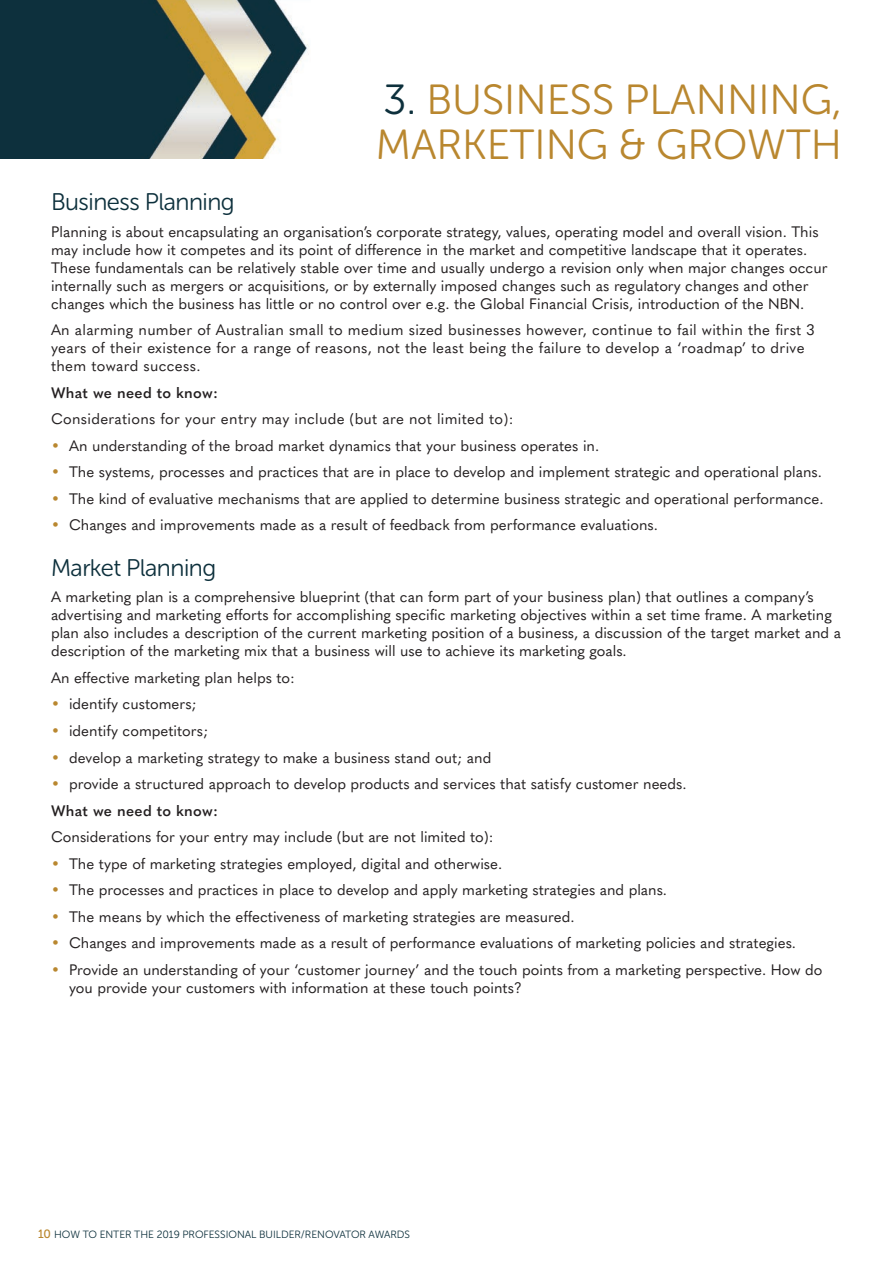
<style>
.page{position:relative;width:893px;height:1263px;background:#fff}
.page>*{position:absolute;margin:0;border:0;box-sizing:border-box;transform-origin:0 0}
.Header_R_align{font:42px/45px "Museo Sans Rounded 300";color:#b9872f}
.Sub_header_L_align{font:24px "Museo Sans Rounded 300";letter-spacing:-.02em;color:#0d303c}
.Body{font:15px/18px "Quasimoda";color:#231f20}
.Body-2{font:15px/18px "Quasimoda";letter-spacing:.02em;color:#231f20}
.Body-3{font:600 15px "Quasimoda";letter-spacing:.02em;color:#231f20}
.t1{font:10.5px "Museo Sans Rounded 300";color:#0d303c}
.s1{color:#0d303c}
.s2{color:#b9872f}
.s3{font-family:"Museo Sans Rounded 500";font-size:12px;color:#b9872f}
</style>
<div class="page">
<img style="left:0;top:0;width:309px;height:159px">
<p class="Header_R_align" style="left:376px;top:77px;width:468px"><span class="s1">3.</span> BUSINESS PLANNING,<br>MARKETING &amp; GROWTH</p>
<p class="Sub_header_L_align" style="left:51px;top:189px;width:185px">Business Planning</p>
<p class="Body" style="left:51px;top:221px;width:778px">Planning is about encapsulating an organisation’s corporate strategy, values, operating model and overall vision. This may include how it competes and its point of difference in the market and competitive landscape that it operates.<br>These fundamentals can be relatively stable over time and usually undergo a revision only when major changes occur internally such as mergers or acquisitions, or by externally imposed changes such as regulatory changes and other changes which the business has little or no control over e.g. the Global Financial Crisis, introduction of the NBN.</p>
<p class="Body-2" style="left:51px;top:320px;width:765px">An alarming number of Australian small to medium sized businesses however, continue to fail within the first 3 years of their existence for a range of reasons, not the least being the failure to develop a ‘roadmap’ to drive them toward success.</p>
<p class="Body-3" style="left:51px;top:381px;width:169px">What we need to know:</p>
<p class="Body-2" style="left:51px;top:409px;width:464px">Considerations for your entry may include (but are not limited to):</p>
<p class="Body" style="left:51px;top:435px;width:550px"><span class="s2">•</span> An understanding of the broad market dynamics that your business operates in.</p>
<p class="Body" style="left:51px;top:462px;width:772px"><span class="s2">•</span> The systems, processes and practices that are in place to develop and implement strategic and operational plans.</p>
<p class="Body" style="left:51px;top:488px;width:774px"><span class="s2">•</span> The kind of evaluative mechanisms that are applied to determine business strategic and operational performance.</p>
<p class="Body" style="left:51px;top:515px;width:608px"><span class="s2">•</span> Changes and improvements made as a result of feedback from performance evaluations.</p>
<p class="Sub_header_L_align" style="left:51px;top:555px;width:167px">Market Planning</p>
<p class="Body" style="left:51px;top:587px;width:791px">A marketing plan is a comprehensive blueprint (that can form part of your business plan) that outlines a company’s advertising and marketing efforts for accomplishing specific marketing objectives within a set time frame. A marketing plan also includes a description of the current marketing position of a business, a discussion of the target market and a description of the marketing mix that a business will use to achieve its marketing goals.</p>
<p class="Body" style="left:51px;top:668px;width:245px">An effective marketing plan helps to:</p>
<p class="Body" style="left:51px;top:694px;width:147px"><span class="s2">•</span> identify customers;</p>
<p class="Body" style="left:51px;top:721px;width:159px"><span class="s2">•</span> identify competitors;</p>
<p class="Body" style="left:51px;top:747px;width:442px"><span class="s2">•</span> develop a marketing strategy to make a business stand out; and</p>
<p class="Body" style="left:51px;top:774px;width:637px"><span class="s2">•</span> provide a structured approach to develop products and services that satisfy customer needs.</p>
<p class="Body-3" style="left:51px;top:799px;width:169px">What we need to know:</p>
<p class="Body" style="left:51px;top:827px;width:444px">Considerations for your entry may include (but are not limited to):</p>
<p class="Body" style="left:51px;top:853px;width:453px"><span class="s2">•</span> The type of marketing strategies employed, digital and otherwise.</p>
<p class="Body" style="left:51px;top:880px;width:618px"><span class="s2">•</span> The processes and practices in place to develop and apply marketing strategies and plans.</p>
<p class="Body" style="left:51px;top:906px;width:525px"><span class="s2">•</span> The means by which the effectiveness of marketing strategies are measured.</p>
<p class="Body" style="left:51px;top:933px;width:747px"><span class="s2">•</span> Changes and improvements made as a result of performance evaluations of marketing policies and strategies.</p>
<p class="Body" style="left:69px;top:959px;width:755px;text-indent:-18px"><span class="s2">•</span> Provide an understanding of your ‘customer journey’ and the touch points from a marketing perspective. How do you provide your customers with information at these touch points?</p>
<p class="t1" style="left:38px;top:1229px;width:374px"><span class="s3">10</span> HOW TO ENTER THE 2019 PROFESSIONAL BUILDER/RENOVATOR AWARDS</p>
</div>
